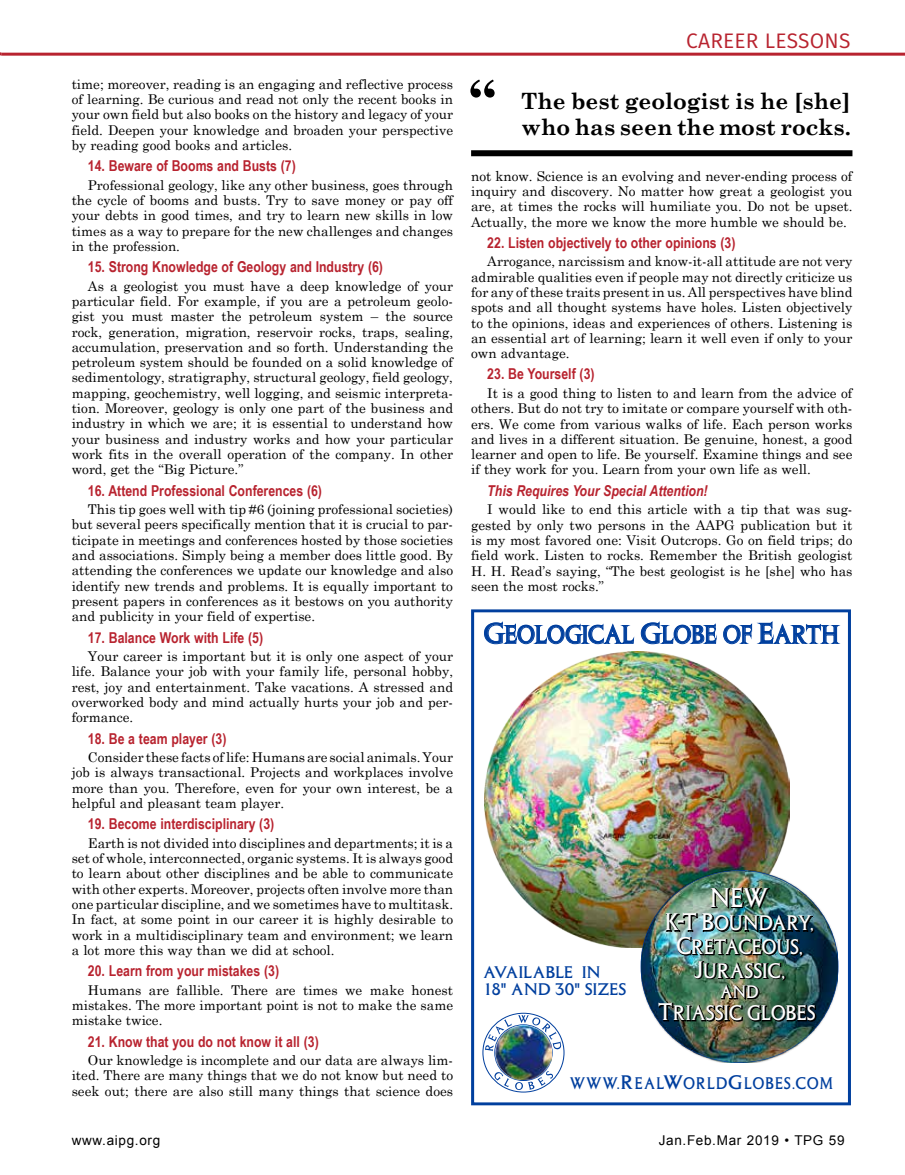
<style>
.page{position:relative;width:905px;height:1175px;background:#fff}
.page>*{position:absolute;margin:0;border:0;box-sizing:border-box;transform-origin:0 0}
.t1{font:700 54px "Century Schoolbook";color:#000}
.t2{font:28.35px "Columna Solid D";color:#fff;scale:.93 1}
.t3{font:26.7px "Columna Solid D";color:#003f9e;scale:.93 1}
.t4{font:700 22.5px/25.5px "Century Schoolbook";color:#000}
.t5{font:22.05px/23.5px "Columna Solid D";letter-spacing:.005em;color:#fff;text-align:center;scale:.93 1}
.t6{font:21px "Fira Sans";letter-spacing:.01em;color:#b8232f}
.t7{font:18.9px "Columna Solid D";color:#fff;scale:.93 1}
.t8{font:17.55px/17.5px "Columna Solid D";letter-spacing:.025em;color:#003f9e}
.t9{font:17.55px "Columna Solid D";letter-spacing:.055em;color:#003f9e;scale:.93 1}
.t10{font:700 15px "Arial Narrow";color:#b8232f}
.t11{font:italic 700 15px "Arial Narrow";color:#b8232f}
.t12{font:13.5px/15.3px "Century Schoolbook";color:#000;text-align:justify}
.t13{font:13.5px "Arial";letter-spacing:.05em;color:#000}
.s1{font-size:30px}
.s2{font-size:25.2px}
.s3{font-size:20.55px}
</style>
<div class="page">
<hr style="left:1px;top:53px;width:903px;height:3px;background:#b8232f">
<div style="left:471px;top:609px;width:379px;height:496px;border:3px solid #003f9e"></div>
<svg style="left:484px;top:621px;width:150px;height:23px"></svg>
<svg style="left:641px;top:621px;width:75px;height:23px"></svg>
<svg style="left:723px;top:621px;width:117px;height:23px"></svg>
<svg style="left:482px;top:1012px;width:82px;height:80px"></svg>
<img style="left:495px;top:1025px;width:56px;height:54px">
<img style="left:484px;top:651px;width:305px;height:296px">
<img style="left:641px;top:870px;width:196px;height:192px">
<img style="left:659px;top:885px;width:158px;height:136px">
<div style="left:471px;top:150px;width:381px;height:6px;background:#000"></div>
<p class="t12" style="left:72px;top:75px;width:383px">time; moreover, reading is an engaging and reflective process of learning. Be curious and read not only the recent books in your own field but also books on the history and legacy of your field. Deepen your knowledge and broaden your perspective by reading good books and articles.</p>
<p class="t10" style="left:88px;top:154px;width:209px">14. Beware of Booms and Busts (7)</p>
<p class="t12" style="left:72px;top:176px;width:383px;text-indent:16px">Professional geology, like any other business, goes through the cycle of booms and busts. Try to save money or pay off your debts in good times, and try to learn new skills in low times as a way to prepare for the new challenges and changes in the profession.</p>
<p class="t10" style="left:88px;top:255px;width:296px">15. Strong Knowledge of Geology and Industry (6)</p>
<p class="t12" style="left:72px;top:277px;width:383px;text-indent:16px">As a geologist you must have a deep knowledge of your particular field. For example, if you are a petroleum geolo&shy;gist you must master the petroleum system – the source rock, generation, migration, reservoir rocks, traps, sealing, accumulation, preservation and so forth. Understanding the petroleum system should be founded on a solid knowledge of sedimentology, stratigraphy, structural geology, field geology, mapping, geochemistry, well logging, and seismic interpreta&shy;tion. Moreover, geology is only one part of the business and industry in which we are; it is essential to understand how your business and industry works and how your particular work fits in the overall operation of the company. In other word, get the “Big Picture.”</p>
<p class="t10" style="left:88px;top:479px;width:236px">16. Attend Professional Conferences (6)</p>
<p class="t12" style="left:72px;top:500px;width:383px;text-indent:16px">This tip goes well with tip #6 (joining professional societies) but several peers specifically mention that it is crucial to par&shy;ticipate in meetings and conferences hosted by those societies and associations. Simply being a member does little good. By attending the conferences we update our knowledge and also identify new trends and problems. It is equally important to present papers in conferences as it bestows on you authority and publicity in your field of expertise.</p>
<p class="t10" style="left:88px;top:626px;width:177px">17. Balance Work with Life (5)</p>
<p class="t12" style="left:72px;top:647px;width:383px;text-indent:16px">Your career is important but it is only one aspect of your life. Balance your job with your family life, personal hobby, rest, joy and entertainment. Take vacations. A stressed and overworked body and mind actually hurts your job and per&shy;formance.</p>
<p class="t10" style="left:88px;top:727px;width:140px">18. Be a team player (3)</p>
<p class="t12" style="left:72px;top:748px;width:383px;text-indent:16px">Consider these facts of life: Humans are social animals. Your job is always transactional. Projects and workplaces involve more than you. Therefore, even for your own interest, be a helpful and pleasant team player.</p>
<p class="t10" style="left:88px;top:812px;width:188px">19. Become interdisciplinary (3)</p>
<p class="t12" style="left:72px;top:834px;width:383px;text-indent:16px">Earth is not divided into disciplines and departments; it is a set of whole, interconnected, organic systems. It is always good to learn about other disciplines and be able to communicate with other experts. Moreover, projects often involve more than one particular discipline, and we sometimes have to multitask.<br>In fact, at some point in our career it is highly desirable to work in a multidisciplinary team and environment; we learn a lot more this way than we did at school.</p>
<p class="t10" style="left:88px;top:959px;width:193px">20. Learn from your mistakes (3)</p>
<p class="t12" style="left:72px;top:981px;width:383px;text-indent:16px">Humans are fallible. There are times we make honest mistakes. The more important point is not to make the same mistake twice.</p>
<p class="t10" style="left:88px;top:1030px;width:232px">21. Know that you do not know it all (3)</p>
<p class="t12" style="left:72px;top:1051px;width:383px;text-indent:16px">Our knowledge is incomplete and our data are always lim&shy;ited. There are many things that we do not know but need to seek out; there are also still many things that science does</p>
<h1 class="t1" style="left:469px;top:58px;width:27px">“</h1>
<h3 class="t6" style="left:686px;top:26px;width:166px">CAREER LESSONS</h3>
<h3 class="t4" style="left:521px;top:87px;width:331px">The best geologist is he [she] who has seen the most rocks.</h3>
<p class="t12" style="left:471px;top:167px;width:383px">not know. Science is an evolving and never-ending process of inquiry and discovery. No matter how great a geologist you are, at times the rocks will humiliate you. Do not be upset.<br>Actually, the more we know the more humble we should be.</p>
<p class="t10" style="left:487px;top:231px;width:250px">22. Listen objectively to other opinions (3)</p>
<p class="t12" style="left:471px;top:253px;width:383px;text-indent:16px">Arrogance, narcissism and know-it-all attitude are not very admirable qualities even if people may not directly criticize us for any of these traits present in us. All perspectives have blind spots and all thought systems have holes. Listen objectively to the opinions, ideas and experiences of others. Listening is an essential art of learning; learn it well even if only to your own advantage.</p>
<p class="t10" style="left:487px;top:363px;width:109px">23. Be Yourself (3)</p>
<p class="t12" style="left:471px;top:384px;width:383px;text-indent:16px">It is a good thing to listen to and learn from the advice of others. But do not try to imitate or compare yourself with oth&shy;ers. We come from various walks of life. Each person works and lives in a different situation. Be genuine, honest, a good learner and open to life. Be yourself. Examine things and see if they work for you. Learn from your own life as well.</p>
<p class="t11" style="left:487px;top:479px;width:222px">This Requires Your Special Attention!</p>
<p class="t12" style="left:471px;top:500px;width:383px;text-indent:16px">I would like to end this article with a tip that was sug&shy;gested by only two persons in the AAPG publication but it is my most favored one: Visit Outcrops. Go on field trips; do field work. Listen to rocks. Remember the British geologist H. H. Read’s saying, “The best geologist is he [she] who has seen the most rocks.”</p>
<h3 class="t3" style="left:483px;top:619px;width:383px"><span class="s1">G</span>EOLOGICAL <span class="s1">G</span>LOBE OF <span class="s1">E</span>ARTH</h3>
<p class="t8" style="left:483px;top:962px;width:145px">AVAILABLE IN<br>18" AND 30" SIZES</p>
<h2 class="t2" style="left:710px;top:880px;width:65px">NEW</h2>
<h3 class="t5" style="left:665px;top:910px;width:161px"><span class="s2">K-T B</span>OUNDARY,<br><span class="s2">C</span>RETACEOUS,<br><span class="s2">J</span>URASSIC,</h3>
<h3 class="t7" style="left:720px;top:980px;width:43px">AND</h3>
<h3 class="t5" style="left:658px;top:1000px;width:171px"><span class="s2">T</span>RIASSIC GLOBES</h3>
<p class="t9" style="left:569px;top:1073px;width:284px">WWW.<span class="s3">R</span>EAL<span class="s3">W</span>ORLD<span class="s3">G</span>LOBES.COM</p>
<p class="t13" style="left:72px;top:1131px;width:90px">www.aipg.org</p>
<p class="t13" style="left:658px;top:1131px;width:187px">Jan.Feb.Mar 2019 • TPG 59</p>
</div>
